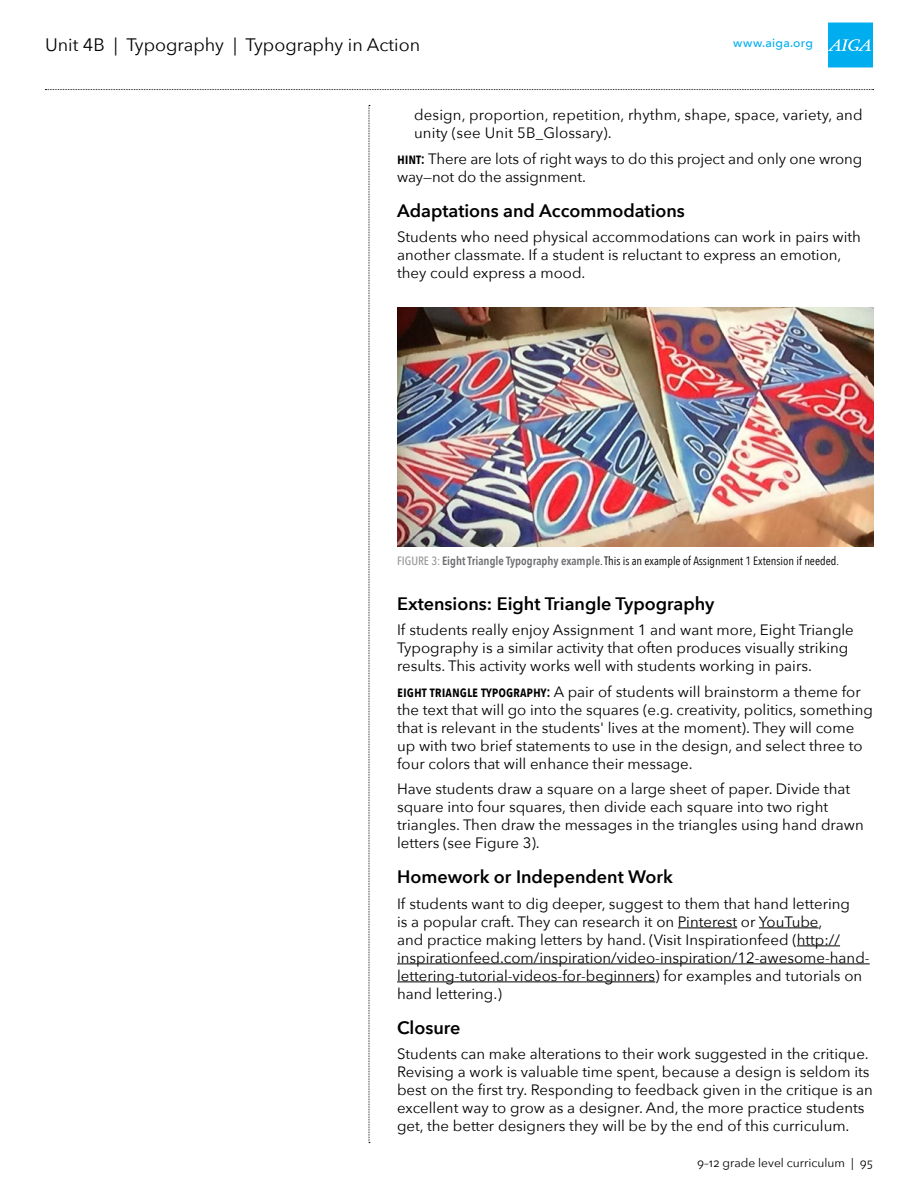
<style>
.page{position:relative;width:918px;height:1188px;background:#fff}
.page>*{position:absolute;margin:0;border:0;box-sizing:border-box;transform-origin:0 0}
.t1{font:600 18px "Avenir Next";color:#000}
.t2{font:18px "Avenir Next";color:#000}
.t3{font:15px/18px "Avenir Next";color:#000}
.t4{font:12px "Avenir Next Condensed";color:#000}
.t5{font:12px "Avenir Next";color:#000}
.t6{font:500 12px "Avenir Next";letter-spacing:.015em;color:#00aeef}
.s1{font-family:"Avenir Next Condensed";font-weight:600}
.s2{font-weight:500;color:#939598}
.s3{font-weight:600;color:#6d6e71}
</style>
<div class="page">
<svg style="left:45px;top:89px;width:829px;height:1px"></svg>
<div style="left:828px;top:23px;width:45px;height:44px;background:#00aeef"></div>
<svg style="left:828px;top:39px;width:43px;height:12px"></svg>
<svg style="left:369px;top:105px;width:1px;height:1038px"></svg>
<hr style="left:678px;top:928px;width:59px;height:1px;background:#000">
<hr style="left:759px;top:928px;width:60px;height:1px;background:#000">
<hr style="left:797px;top:946px;width:43px;height:1px;background:#000">
<hr style="left:397px;top:964px;width:473px;height:1px;background:#000">
<hr style="left:397px;top:982px;width:258px;height:1px;background:#000">
<img style="left:397px;top:308px;width:476px;height:238px">
<p class="t2" style="left:45px;top:30px;width:377px">Unit 4B | Typography | Typography in Action</p>
<p class="t6" style="left:733px;top:33px;width:81px">www.aiga.org</p>
<p class="t3" style="left:414px;top:105px;width:450px">design, proportion, repetition, rhythm, shape, space, variety, and unity (see Unit 5B_Glossary).</p>
<p class="t3" style="left:397px;top:149px;width:467px"><span class="s1">hint:</span> There are lots of right ways to do this project and only one wrong way—not do the assignment.</p>
<p class="t1" style="left:397px;top:195px;width:289px">Adaptations and Accommodations</p>
<p class="t3" style="left:397px;top:227px;width:465px">Students who need physical accommodations can work in pairs with another classmate. If a student is reluctant to express an emotion, they could express a mood.</p>
<p class="t4" style="left:397px;top:551px;width:443px"><span class="s2">FIGURE 3:</span> <span class="s3">Eight Triangle Typography example</span>. This is an example of Assignment 1 Extension if needed.</p>
<p class="t1" style="left:397px;top:588px;width:319px">Extensions: Eight Triangle Typography</p>
<p class="t3" style="left:397px;top:620px;width:458px">If students really enjoy Assignment 1 and want more, Eight Triangle<br>Typography is a similar activity that often produces visually striking results. This activity works well with students working in pairs.</p>
<p class="t3" style="left:397px;top:682px;width:477px"><span class="s1">eight triangle typography:</span> A pair of students will brainstorm a theme for the text that will go into the squares (e.g. creativity, politics, something that is relevant in the students' lives at the moment). They will come up with two brief statements to use in the design, and select three to four colors that will enhance their message.</p>
<p class="t3" style="left:397px;top:779px;width:468px">Have students draw a square on a large sheet of paper. Divide that square into four squares, then divide each square into two right triangles. Then draw the messages in the triangles using hand drawn letters (see Figure 3).</p>
<p class="t1" style="left:397px;top:862px;width:277px">Homework or Independent Work</p>
<p class="t3" style="left:397px;top:894px;width:474px">If students want to dig deeper, suggest to them that hand lettering<br>is a popular craft. They can research it on Pinterest or YouTube,<br>and practice making letters by hand. (Visit Inspirationfeed (http:// inspirationfeed.com/inspiration/video-inspiration/12-awesome-hand&shy;lettering-tutorial-videos-for-beginners) for examples and tutorials on hand lettering.)</p>
<p class="t1" style="left:397px;top:1012px;width:65px">Closure</p>
<p class="t3" style="left:397px;top:1045px;width:477px">Students can make alterations to their work suggested in the critique.<br>Revising a work is valuable time spent, because a design is seldom its best on the first try. Responding to feedback given in the critique is an excellent way to grow as a designer. And, the more practice students get, the better designers they will be by the end of this curriculum.</p>
<p class="t5" style="left:697px;top:1152px;width:177px">9–12 grade level curriculum | 95</p>
</div>
